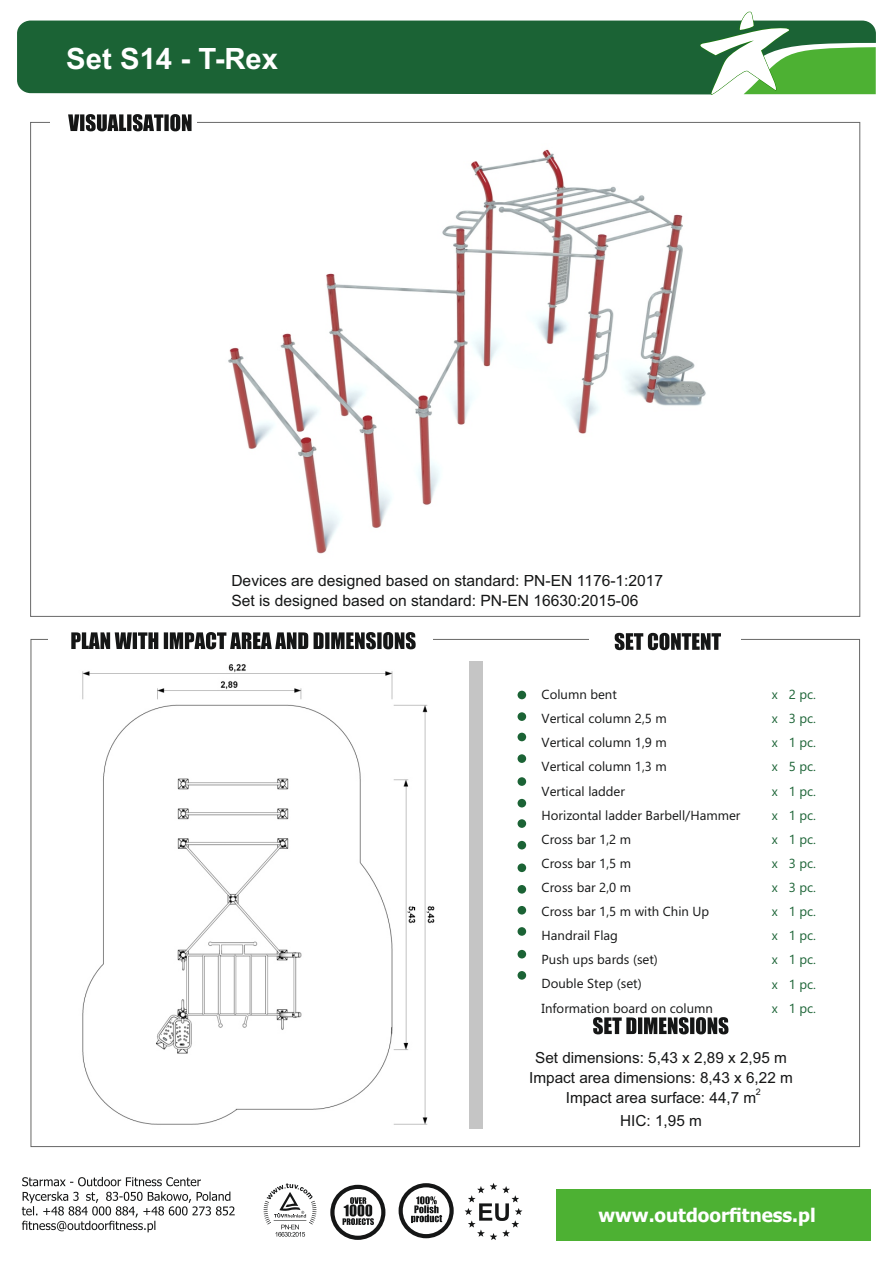
<style>
.page{position:relative;width:893px;height:1263px;background:#fff}
.page>*{position:absolute;margin:0;border:0;box-sizing:border-box;transform-origin:0 0}
.t1{font:700 29.4px "Arial";color:#fff}
.t2{font:700 18.75px "Tahoma";color:#fff}
.t3{font:15.6px/19.8px "Arial";color:#151616}
.t4{font:15.3px/20.2px "Arial";color:#151616;text-align:center}
.t5{font:13.05px/24.2px "Ebrima";color:#151616}
.t6{font:13.05px/24.2px "Ebrima";color:#1b6335;text-align:justify}
.t7{font:9px "Arial";color:#151616}
</style>
<div class="page">
<svg style="left:71px;top:632px;width:345px;height:17px"></svg>
<div style="left:469px;top:662px;width:14px;height:467px;background:#c5c5c5"></div>
<svg style="left:593px;top:1017px;width:135px;height:17px"></svg>
<svg style="left:615px;top:633px;width:106px;height:17px"></svg>
<svg style="left:68px;top:114px;width:124px;height:17px"></svg>
<div style="left:17px;top:21px;width:682px;height:73px;background:#1b6335"></div>
<svg style="left:699px;top:11px;width:177px;height:84px"></svg>
<div style="left:557px;top:1189px;width:314px;height:52px;background:#4db133"></div>
<svg style="left:22px;top:1177px;width:213px;height:55px"></svg>
<svg style="left:465px;top:1183px;width:57px;height:57px"></svg>
<svg style="left:263px;top:1183px;width:54px;height:54px"></svg>
<svg style="left:399px;top:1183px;width:55px;height:55px"></svg>
<svg style="left:330px;top:1185px;width:55px;height:55px"></svg>
<div style="left:518px;top:691px;width:8px;height:8px;background:#1b6335;border-radius:50%"></div>
<div style="left:518px;top:712px;width:8px;height:9px;background:#1b6335;border-radius:50%"></div>
<div style="left:518px;top:733px;width:8px;height:8px;background:#1b6335;border-radius:50%"></div>
<div style="left:518px;top:754px;width:8px;height:9px;background:#1b6335;border-radius:50%"></div>
<div style="left:518px;top:777px;width:8px;height:9px;background:#1b6335;border-radius:50%"></div>
<div style="left:518px;top:799px;width:8px;height:8px;background:#1b6335;border-radius:50%"></div>
<div style="left:518px;top:819px;width:8px;height:9px;background:#1b6335;border-radius:50%"></div>
<div style="left:518px;top:841px;width:8px;height:8px;background:#1b6335;border-radius:50%"></div>
<div style="left:518px;top:863px;width:8px;height:9px;background:#1b6335;border-radius:50%"></div>
<div style="left:518px;top:885px;width:8px;height:9px;background:#1b6335;border-radius:50%"></div>
<div style="left:518px;top:906px;width:8px;height:8px;background:#1b6335;border-radius:50%"></div>
<div style="left:518px;top:927px;width:8px;height:9px;background:#1b6335;border-radius:50%"></div>
<div style="left:518px;top:950px;width:8px;height:8px;background:#1b6335;border-radius:50%"></div>
<div style="left:518px;top:971px;width:8px;height:9px;background:#1b6335;border-radius:50%"></div>
<img style="left:228px;top:149px;width:478px;height:405px">
<img style="left:82px;top:664px;width:353px;height:461px">
<h1 class="t1" style="left:66px;top:48px;width:213px">Set S14 - T-Rex</h1>
<p class="t3" style="left:231px;top:572px;width:433px">Devices are designed based on standard: PN-EN 1176-1:2017<br>Set is designed based on standard: PN-EN 16630:2015-06</p>
<p class="t5" style="left:542px;top:684px;width:200px">Column bent<br>Vertical column 2,5 m<br>Vertical column 1,9 m<br>Vertical column 1,3 m<br>Vertical ladder<br>Horizontal ladder Barbell/Hammer<br>Cross bar 1,2 m<br>Cross bar 1,5 m<br>Cross bar 2,0 m<br>Cross bar 1,5 m with Chin Up<br>Handrail Flag<br>Push ups bards (set)<br>Double Step (set)<br>Information board on column</p>
<p class="t6" style="left:772px;top:683px;width:46px">x 2 pc. x 3 pc. x 1 pc. x 5 pc. x 1 pc. x 1 pc. x 1 pc. x 3 pc. x 3 pc. x 1 pc. x 1 pc. x 1 pc. x 1 pc. x 1 pc.</p>
<p class="t4" style="left:529px;top:1049px;width:265px">Set dimensions: 5,43 x 2,89 x 2,95 m<br>Impact area dimensions: 8,43 x 6,22 m<br>Impact area surface: 44,7 m</p>
<p class="t4" style="left:620px;top:1111px;width:83px">HIC: 1,95 m</p>
<p class="t7" style="left:756px;top:1088px;width:6px">2</p>
<h2 class="t2" style="left:598px;top:1208px;width:219px">www.outdoorfitness.pl</h2>
</div>
